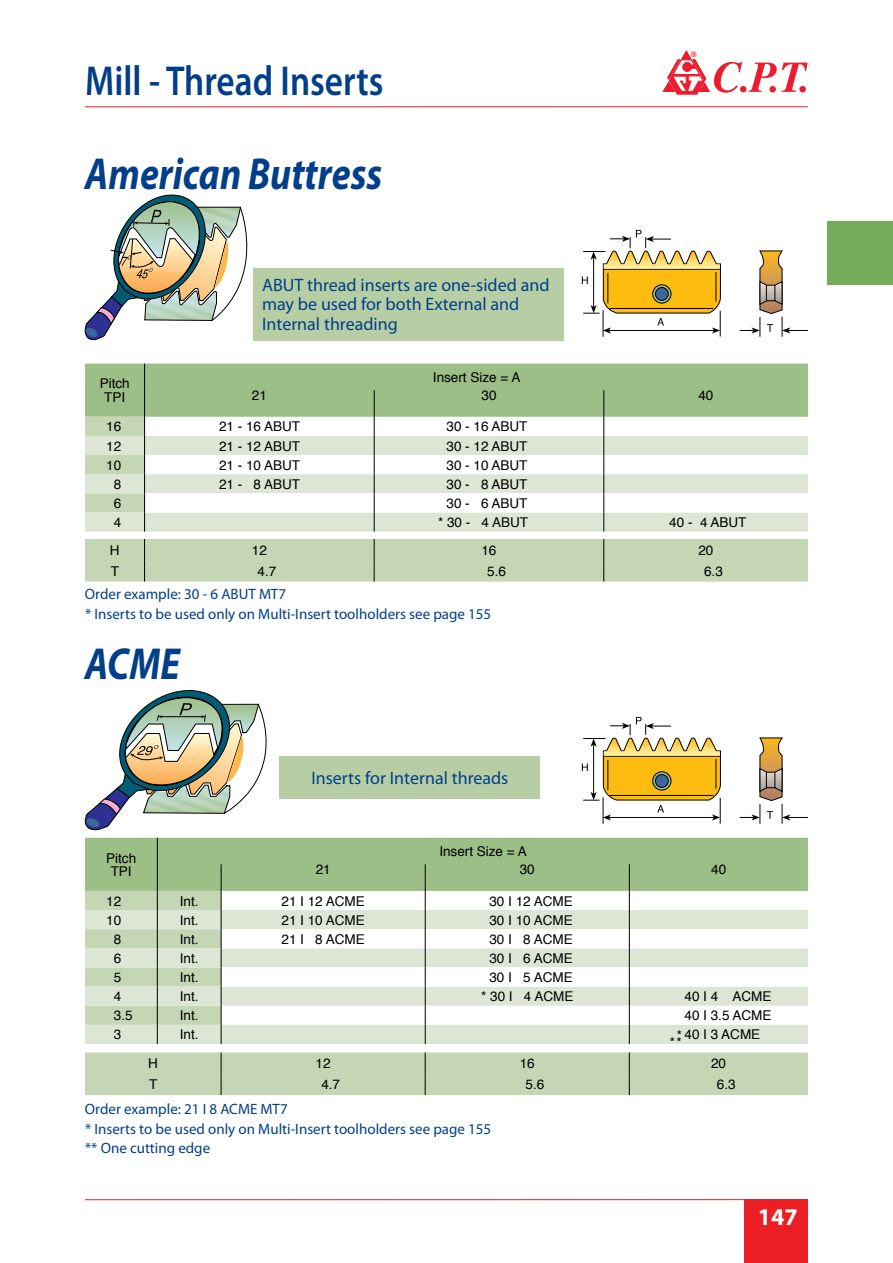
<style>
.page{position:relative;width:893px;height:1263px;background:#fff}
.page>*{position:absolute;margin:0;border:0;box-sizing:border-box;transform-origin:0 0}
.t1{font:italic 700 45px "Myriad Pro";color:#023f88;scale:.84 1}
.t2{font:600 42px "Myriad Pro";color:#023f88;scale:.84 1}
.t3{font:700 24px "Myriad Pro";color:#fff}
.t4{font:18px/19.5px "Myriad Pro";color:#023f88}
.t5{font:15px/19.5px "Myriad Pro";color:#023f88}
.t6{font:13.5px/13.5px "Helvetica";color:#000;text-align:center}
.t7{font:500 10.5px "Win Soft Pro";color:#ed1d24}
</style>
<div class="page">
<div style="left:744px;top:1199px;width:64px;height:64px;background:#ed1d24"></div>
<hr style="left:85px;top:1199px;width:723px;height:1px;background:#ed1d24">
<div style="left:253px;top:268px;width:310px;height:72px;background:#b7cea4"></div>
<div style="left:85px;top:539px;width:723px;height:42px;background:#c4d6b4"></div>
<div style="left:85px;top:1052px;width:723px;height:43px;background:#c4d6b4"></div>
<svg style="left:582px;top:230px;width:139px;height:107px"></svg>
<svg style="left:740px;top:250px;width:68px;height:87px"></svg>
<hr style="left:610px;top:308px;width:103px;height:1px;background:#000">
<svg style="left:85px;top:364px;width:723px;height:167px"></svg>
<svg style="left:84px;top:194px;width:164px;height:147px"></svg>
<svg style="left:84px;top:690px;width:724px;height:354px"></svg>
<hr style="left:85px;top:106px;width:723px;height:1px;background:#ed1d24">
<div style="left:827px;top:221px;width:66px;height:64px;background:#75ab59"></div>
<svg style="left:663px;top:51px;width:145px;height:43px"></svg>
<h2 class="t2" style="left:85px;top:54px;width:357px">Mill - Thread Inserts</h2>
<h1 class="t1" style="left:85px;top:145px;width:355px">American Buttress</h1>
<h3 class="t4" style="left:262px;top:275px;width:289px">ABUT thread inserts are one-sided and may be used for both External and<br>Internal threading</h3>
<p class="t7" style="left:690px;top:47px;width:8px">®</p>
<p class="t6" style="left:100px;top:377px;width:32px">Pitch<br>TPI</p>
<p class="t6" style="left:433px;top:371px;width:89px">Insert Size = A</p>
<p class="t6" style="left:252px;top:389px;width:17px">21</p>
<p class="t6" style="left:481px;top:389px;width:17px">30</p>
<p class="t6" style="left:698px;top:389px;width:17px">40</p>
<p class="t6" style="left:106px;top:420px;width:17px">16</p>
<p class="t6" style="left:219px;top:420px;width:83px">21 - 16 ABUT</p>
<p class="t6" style="left:446px;top:420px;width:83px">30 - 16 ABUT</p>
<p class="t6" style="left:106px;top:439px;width:17px">12</p>
<p class="t6" style="left:219px;top:439px;width:83px">21 - 12 ABUT</p>
<p class="t6" style="left:446px;top:439px;width:83px">30 - 12 ABUT</p>
<p class="t6" style="left:106px;top:459px;width:17px">10</p>
<p class="t6" style="left:219px;top:459px;width:83px">21 - 10 ABUT</p>
<p class="t6" style="left:446px;top:459px;width:83px">30 - 10 ABUT</p>
<p class="t6" style="left:114px;top:478px;width:9px">8</p>
<p class="t6" style="left:219px;top:478px;width:83px">21 - 8 ABUT</p>
<p class="t6" style="left:446px;top:478px;width:83px">30 - 8 ABUT</p>
<p class="t6" style="left:114px;top:497px;width:9px">6</p>
<p class="t6" style="left:446px;top:497px;width:83px">30 - 6 ABUT</p>
<p class="t6" style="left:114px;top:516px;width:9px">4</p>
<p class="t6" style="left:438px;top:516px;width:92px">* 30 - 4 ABUT</p>
<p class="t6" style="left:669px;top:516px;width:79px">40 - 4 ABUT</p>
<p class="t6" style="left:110px;top:544px;width:11px">H</p>
<p class="t6" style="left:252px;top:544px;width:17px">12</p>
<p class="t6" style="left:481px;top:544px;width:17px">16</p>
<p class="t6" style="left:698px;top:544px;width:17px">20</p>
<p class="t6" style="left:111px;top:565px;width:10px">T</p>
<p class="t6" style="left:258px;top:565px;width:20px">4.7</p>
<p class="t6" style="left:487px;top:565px;width:20px">5.6</p>
<p class="t6" style="left:704px;top:565px;width:20px">6.3</p>
<p class="t5" style="left:85px;top:584px;width:203px">Order example: 30 - 6 ABUT MT7</p>
<p class="t5" style="left:85px;top:603px;width:408px">* Inserts to be used only on Multi-Insert toolholders see page 155</p>
<h1 class="t1" style="left:85px;top:635px;width:115px">ACME</h1>
<p class="t6" style="left:106px;top:851px;width:32px">Pitch<br>TPI</p>
<h3 class="t4" style="left:311px;top:768px;width:199px">Inserts for Internal threads</h3>
<p class="t6" style="left:439px;top:845px;width:89px">Insert Size = A</p>
<p class="t6" style="left:316px;top:863px;width:17px">21</p>
<p class="t6" style="left:520px;top:863px;width:17px">30</p>
<p class="t6" style="left:711px;top:863px;width:17px">40</p>
<p class="t6" style="left:106px;top:894px;width:17px">12</p>
<p class="t6" style="left:180px;top:894px;width:20px">Int.</p>
<p class="t6" style="left:282px;top:894px;width:85px">21 I 12 ACME</p>
<p class="t6" style="left:489px;top:894px;width:85px">30 I 12 ACME</p>
<p class="t6" style="left:106px;top:913px;width:17px">10</p>
<p class="t6" style="left:180px;top:913px;width:20px">Int.</p>
<p class="t6" style="left:282px;top:913px;width:85px">21 I 10 ACME</p>
<p class="t6" style="left:489px;top:913px;width:85px">30 I 10 ACME</p>
<p class="t6" style="left:114px;top:933px;width:9px">8</p>
<p class="t6" style="left:180px;top:933px;width:20px">Int.</p>
<p class="t6" style="left:282px;top:933px;width:85px">21 I 8 ACME</p>
<p class="t6" style="left:489px;top:933px;width:85px">30 I 8 ACME</p>
<p class="t6" style="left:114px;top:952px;width:9px">6</p>
<p class="t6" style="left:180px;top:952px;width:20px">Int.</p>
<p class="t6" style="left:489px;top:952px;width:85px">30 I 6 ACME</p>
<p class="t6" style="left:114px;top:971px;width:9px">5</p>
<p class="t6" style="left:180px;top:971px;width:20px">Int.</p>
<p class="t6" style="left:489px;top:971px;width:85px">30 I 5 ACME</p>
<p class="t6" style="left:114px;top:990px;width:9px">4</p>
<p class="t6" style="left:180px;top:990px;width:20px">Int.</p>
<p class="t6" style="left:481px;top:990px;width:94px">* 30 I 4 ACME</p>
<p class="t6" style="left:684px;top:990px;width:89px">40 I 4 ACME</p>
<p class="t6" style="left:114px;top:1009px;width:20px">3.5</p>
<p class="t6" style="left:180px;top:1009px;width:20px">Int.</p>
<p class="t6" style="left:684px;top:1009px;width:89px">40 I 3.5 ACME</p>
<p class="t6" style="left:114px;top:1028px;width:9px">3</p>
<p class="t6" style="left:180px;top:1028px;width:20px">Int.</p>
<p class="t6" style="left:677px;top:1028px;width:85px">* 40 I 3 ACME</p>
<p class="t6" style="left:670px;top:1035px;width:14px">**</p>
<p class="t6" style="left:148px;top:1057px;width:11px">H</p>
<p class="t6" style="left:316px;top:1057px;width:17px">12</p>
<p class="t6" style="left:520px;top:1057px;width:17px">16</p>
<p class="t6" style="left:711px;top:1057px;width:17px">20</p>
<p class="t6" style="left:149px;top:1078px;width:10px">T</p>
<p class="t6" style="left:321px;top:1078px;width:20px">4.7</p>
<p class="t6" style="left:525px;top:1078px;width:20px">5.6</p>
<p class="t6" style="left:717px;top:1078px;width:20px">6.3</p>
<p class="t5" style="left:85px;top:1099px;width:408px">Order example: 21 I 8 ACME MT7<br>* Inserts to be used only on Multi-Insert toolholders see page 155 ** One cutting edge</p>
<h3 class="t3" style="left:758px;top:1201px;width:41px">147</h3>
</div>
